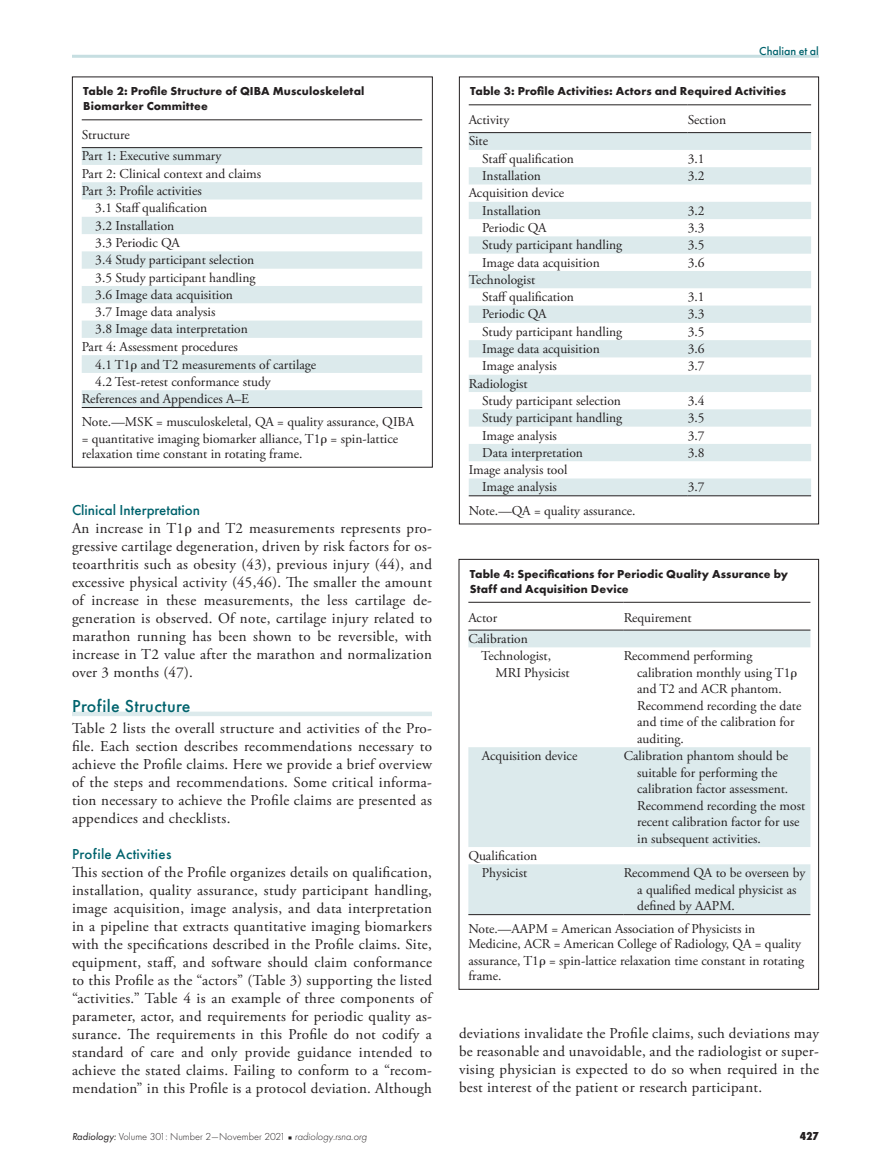
<style>
.page{position:relative;width:891px;height:1175px;background:#fff}
.page>*{position:absolute;margin:0;border:0;box-sizing:border-box;transform-origin:0 0}
.t1{font:500 18px "Futura PT";letter-spacing:.02em;color:#00636d}
.t2{font:15px/18px "Adobe Garamond Pro";letter-spacing:.02em;color:#231f20;text-align:justify}
.t3{font:500 15px "Futura PT";color:#00636d}
.t4{font:500 15px "Futura PT";letter-spacing:.02em;color:#00636d}
.t5{font:13.5px/16.5px "Adobe Garamond Pro";color:#231f20}
.t6{font:700 12px/15px "Futura PT";letter-spacing:.01em;color:#231f20}
.t7{font:500 12px "Futura PT";color:#00636d}
.t8{font:800 12px "Futura PT Cond";color:#231f20}
.t9{font:300 10.5px "Futura PT";color:#231f20}
.s1{font-family:"Universal Greekwith Math Pi"}
.s2{font-weight:400;font-style:italic}
.s3{font-family:"Universal Newswith Comm Pi";font-weight:400;font-size:6px}
.s4{font-style:italic}
</style>
<div class="page">
<hr style="left:72px;top:55px;width:747px;height:3px;background:#c6dee1">
<div style="left:72px;top:711px;width:360px;height:5px;background:#dceaec"></div>
<svg style="left:82px;top:148px;width:340px;height:259px;fill:#dceaec"></svg>
<hr style="left:82px;top:119px;width:340px;height:1px;background:#231f20">
<hr style="left:82px;top:147px;width:340px;height:1px;background:#231f20">
<hr style="left:82px;top:407px;width:340px;height:1px;background:#231f20">
<div style="left:72px;top:76px;width:361px;height:391px;border:1px solid #231f20"></div>
<svg style="left:469px;top:133px;width:342px;height:362px;fill:#e0ecee"></svg>
<hr style="left:469px;top:104px;width:219px;height:1px;background:#231f20">
<hr style="left:688px;top:104px;width:123px;height:1px;background:#231f20">
<hr style="left:469px;top:132px;width:219px;height:1px;background:#231f20">
<hr style="left:688px;top:132px;width:123px;height:1px;background:#231f20">
<hr style="left:469px;top:495px;width:219px;height:1px;background:#231f20">
<hr style="left:688px;top:495px;width:123px;height:1px;background:#231f20">
<svg style="left:468px;top:630px;width:342px;height:284px;fill:#dceaec"></svg>
<hr style="left:468px;top:602px;width:156px;height:1px;background:#231f20">
<hr style="left:624px;top:602px;width:186px;height:1px;background:#231f20">
<hr style="left:468px;top:629px;width:156px;height:1px;background:#231f20">
<hr style="left:624px;top:629px;width:186px;height:1px;background:#231f20">
<hr style="left:468px;top:914px;width:156px;height:1px;background:#231f20">
<hr style="left:624px;top:914px;width:186px;height:1px;background:#231f20">
<div style="left:459px;top:559px;width:360px;height:430px;border:1px solid #231f20"></div>
<p class="t6" style="left:83px;top:84px;width:283px">Table 2: Profile Structure of QIBA Musculoskeletal<br>Biomarker Committee</p>
<p class="t5" style="left:82px;top:125px;width:141px;line-height:21px">Structure<br>Part 1: Executive summary</p>
<p class="t5" style="left:82px;top:166px;width:181px">Part 2: Clinical context and claims</p>
<p class="t5" style="left:82px;top:183px;width:122px">Part 3: Profile activities</p>
<p class="t5" style="left:95px;top:200px;width:114px">3.1 Staff qualification</p>
<p class="t5" style="left:95px;top:217px;width:81px">3.2 Installation</p>
<p class="t5" style="left:95px;top:235px;width:86px">3.3 Periodic QA</p>
<p class="t5" style="left:95px;top:252px;width:161px">3.4 Study participant selection</p>
<p class="t5" style="left:95px;top:269px;width:162px">3.5 Study participant handling</p>
<p class="t5" style="left:95px;top:287px;width:139px">3.6 Image data acquisition</p>
<p class="t5" style="left:95px;top:304px;width:122px">3.7 Image data analysis</p>
<p class="t5" style="left:95px;top:321px;width:154px">3.8 Image data interpretation</p>
<p class="t5" style="left:82px;top:339px;width:158px">Part 4: Assessment procedures</p>
<p class="t5" style="left:95px;top:356px;width:223px">4.1 T1<span class="s1">R</span> and T2 measurements of cartilage</p>
<p class="t5" style="left:95px;top:374px;width:177px">4.2 Test-retest conformance study</p>
<p class="t5" style="left:82px;top:391px;width:169px">References and Appendices A–E</p>
<p class="t5" style="left:82px;top:414px;width:334px">Note.—MSK = musculoskeletal, QA = quality assurance, QIBA = quantitative imaging biomarker alliance, T1<span class="s1">R</span> = spin-lattice</p>
<p class="t5" style="left:82px;top:446px;width:222px">relaxation time constant in rotating frame.</p>
<p class="t3" style="left:72px;top:501px;width:130px">Clinical Interpretation</p>
<p class="t2" style="left:72px;top:520px;width:362px">An increase in T1<span class="s1">R</span> and T2 measurements represents pro&shy;gressive cartilage degeneration, driven by risk factors for os&shy;teoarthritis such as obesity (43), previous injury (44), and excessive physical activity (45,46). The smaller the amount of increase in these measurements, the less cartilage de&shy;generation is observed. Of note, cartilage injury related to marathon running has been shown to be reversible, with increase in T2 value after the marathon and normalization over 3 months (47).</p>
<p class="t1" style="left:72px;top:695px;width:120px">Profile Structure</p>
<p class="t2" style="left:72px;top:719px;width:362px">Table 2 lists the overall structure and activities of the Pro&shy;file. Each section describes recommendations necessary to achieve the Profile claims. Here we provide a brief overview of the steps and recommendations. Some critical informa&shy;tion necessary to achieve the Profile claims are presented as appendices and checklists.</p>
<p class="t4" style="left:72px;top:844px;width:101px">Profile Activities</p>
<p class="t2" style="left:72px;top:863px;width:362px">This section of the Profile organizes details on qualification, installation, quality assurance, study participant handling, image acquisition, image analysis, and data interpretation in a pipeline that extracts quantitative imaging biomarkers with the specifications described in the Profile claims. Site, equipment, staff, and software should claim conformance to this Profile as the “actors” (Table 3) supporting the listed “activities.” Table 4 is an example of three components of parameter, actor, and requirements for periodic quality as&shy;surance. The requirements in this Profile do not codify a standard of care and only provide guidance intended to achieve the stated claims. Failing to conform to a “recom&shy;mendation” in this Profile is a protocol deviation. Although</p>
<p class="t7" style="left:759px;top:44px;width:61px">Chalian et al</p>
<p class="t6" style="left:470px;top:84px;width:317px">Table 3: Profile Activities: Actors and Required Activities</p>
<p class="t5" style="left:469px;top:112px;width:42px">Activity</p>
<p class="t5" style="left:688px;top:112px;width:40px">Section</p>
<p class="t5" style="left:482px;top:133px;width:93px;line-height:17.2px;text-indent:-14px">Site<br>Staff qualification</p>
<p class="t5" style="left:688px;top:151px;width:18px">3.1</p>
<p class="t5" style="left:482px;top:168px;width:60px">Installation</p>
<p class="t5" style="left:688px;top:168px;width:18px">3.2</p>
<p class="t5" style="left:482px;top:185px;width:83px;line-height:17.2px;text-indent:-14px">Acquisition device<br>Installation</p>
<p class="t5" style="left:688px;top:202px;width:18px">3.2</p>
<p class="t5" style="left:482px;top:220px;width:66px">Periodic QA</p>
<p class="t5" style="left:688px;top:220px;width:18px">3.3</p>
<p class="t5" style="left:482px;top:237px;width:142px">Study participant handling</p>
<p class="t5" style="left:688px;top:237px;width:18px">3.5</p>
<p class="t5" style="left:482px;top:254px;width:119px">Image data acquisition</p>
<p class="t5" style="left:688px;top:254px;width:18px">3.6</p>
<p class="t5" style="left:482px;top:271px;width:93px;line-height:17.2px;text-indent:-14px">Technologist<br>Staff qualification</p>
<p class="t5" style="left:688px;top:289px;width:18px">3.1</p>
<p class="t5" style="left:482px;top:306px;width:66px">Periodic QA</p>
<p class="t5" style="left:688px;top:306px;width:18px">3.3</p>
<p class="t5" style="left:482px;top:324px;width:142px">Study participant handling</p>
<p class="t5" style="left:688px;top:324px;width:18px">3.5</p>
<p class="t5" style="left:482px;top:341px;width:119px">Image data acquisition</p>
<p class="t5" style="left:688px;top:341px;width:18px">3.6</p>
<p class="t5" style="left:482px;top:358px;width:76px">Image analysis</p>
<p class="t5" style="left:688px;top:358px;width:18px">3.7</p>
<p class="t5" style="left:482px;top:375px;width:140px;line-height:17.2px;text-indent:-14px">Radiologist<br>Study participant selection</p>
<p class="t5" style="left:688px;top:393px;width:18px">3.4</p>
<p class="t5" style="left:482px;top:410px;width:142px">Study participant handling</p>
<p class="t5" style="left:688px;top:410px;width:18px">3.5</p>
<p class="t5" style="left:482px;top:427px;width:76px">Image analysis</p>
<p class="t5" style="left:688px;top:427px;width:18px">3.7</p>
<p class="t5" style="left:482px;top:445px;width:102px">Data interpretation</p>
<p class="t5" style="left:688px;top:445px;width:18px">3.8</p>
<p class="t5" style="left:469px;top:462px;width:100px;line-height:17.2px;text-align:center">Image analysis tool<br>Image analysis</p>
<p class="t5" style="left:688px;top:479px;width:18px">3.7</p>
<p class="t5" style="left:469px;top:502px;width:168px">Note.—QA = quality assurance.</p>
<p class="t6" style="left:470px;top:566px;width:320px">Table 4: Specifications for Periodic Quality Assurance by<br>Staff and Acquisition Device</p>
<p class="t5" style="left:468px;top:610px;width:30px">Actor</p>
<p class="t5" style="left:624px;top:610px;width:69px">Requirement</p>
<p class="t5" style="left:468px;top:631px;width:61px">Calibration</p>
<p class="t5" style="left:481px;top:648px;width:71px">Technologist,</p>
<p class="t5" style="left:495px;top:664px;width:76px">MRI Physicist</p>
<p class="t5" style="left:637px;top:648px;width:166px;text-indent:-14px">Recommend performing calibration monthly using T1<span class="s1">R </span>and T2 and ACR phantom.<br>Recommend recording the date and time of the calibration for auditing.</p>
<p class="t5" style="left:482px;top:748px;width:97px">Acquisition device</p>
<p class="t5" style="left:637px;top:748px;width:170px;text-indent:-14px">Calibration phantom should be suitable for performing the calibration factor assessment.<br>Recommend recording the most recent calibration factor for use in subsequent activities.</p>
<p class="t5" style="left:468px;top:847px;width:70px;line-height:17.2px;text-align:center">Qualification<br>Physicist</p>
<p class="t5" style="left:637px;top:865px;width:170px;text-indent:-14px">Recommend QA to be overseen by a qualified medical physicist as defined by AAPM.</p>
<p class="t5" style="left:468px;top:922px;width:334px;line-height:15px">Note.—AAPM = American Association of Physicists in<br>Medicine, ACR = American College of Radiology, QA = quality</p>
<p class="t5" style="left:468px;top:953px;width:337px;line-height:15px">assurance, T1<span class="s1">R</span> = spin-lattice relaxation time constant in rotating frame.</p>
<p class="t2" style="left:459px;top:1024px;width:362px">deviations invalidate the Profile claims, such deviations may be reasonable and unavoidable, and the radiologist or super&shy;vising physician is expected to do so when required in the best interest of the patient or research participant.</p>
<p class="t9" style="left:72px;top:1131px;width:297px"><span class="s2">Radiology:</span> Volume 301: Number 2—November 2021 <span class="s3">n</span> <span class="s4">radiology.rsna.org</span></p>
<p class="t8" style="left:800px;top:1129px;width:21px">427</p>
</div>
